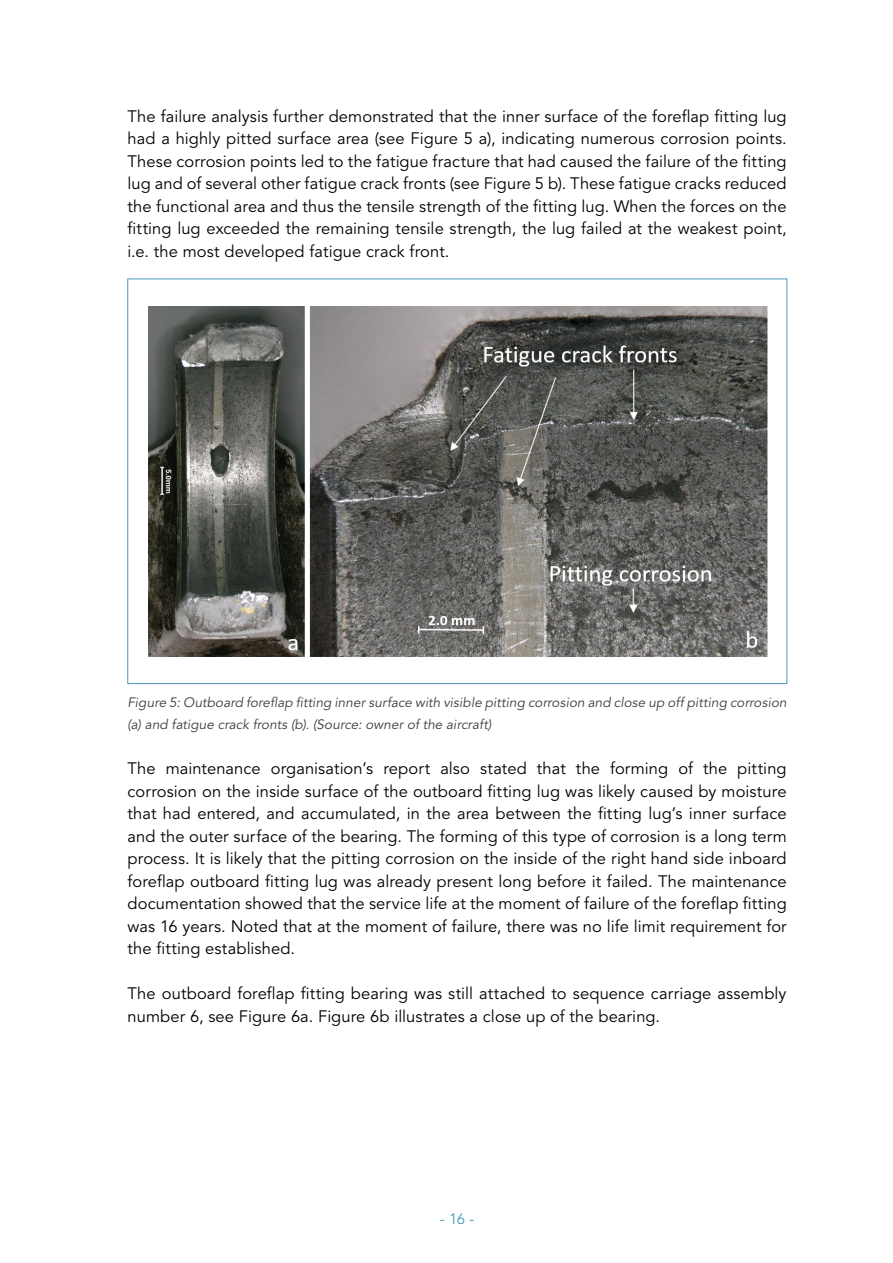
<style>
.page{position:relative;width:893px;height:1263px;background:#fff}
.page>*{position:absolute;margin:0;border:0;box-sizing:border-box;transform-origin:0 0}
.Bodytekst{font:16.5px/22.5px "Avenir LT Std";letter-spacing:.005em;color:#000;text-align:justify}
.t1{font:15px "Avenir LT Std";color:#499abb}
.Bijschrift{font:italic 13.5px/22.5px "Avenir LT Std";letter-spacing:.005em;color:#3c3c3b}
</style>
<div class="page">
<img style="left:148px;top:306px;width:620px;height:351px">
<p class="Bodytekst" style="left:128px;top:105px;width:661px">The failure analysis further demonstrated that the inner surface of the foreflap fitting lug had a highly pitted surface area (see Figure 5 a), indicating numerous corrosion points.<br>These corrosion points led to the fatigue fracture that had caused the failure of the fitting lug and of several other fatigue crack fronts (see Figure 5 b). These fatigue cracks reduced the functional area and thus the tensile strength of the fitting lug. When the forces on the fitting lug exceeded the remaining tensile strength, the lug failed at the weakest point, i.e. the most developed fatigue crack front.</p>
<p class="Bijschrift" style="left:128px;top:691px;width:661px">Figure 5: Outboard foreflap fitting inner surface with visible pitting corrosion and close up off pitting corrosion (a) and fatigue crack fronts (b). (Source: owner of the aircraft)</p>
<p class="Bodytekst" style="left:128px;top:758px;width:661px">The maintenance organisation’s report also stated that the forming of the pitting corrosion on the inside surface of the outboard fitting lug was likely caused by moisture that had entered, and accumulated, in the area between the fitting lug’s inner surface and the outer surface of the bearing. The forming of this type of corrosion is a long term process. It is likely that the pitting corrosion on the inside of the right hand side inboard foreflap outboard fitting lug was already present long before it failed. The maintenance documentation showed that the service life at the moment of failure of the foreflap fitting was 16 years. Noted that at the moment of failure, there was no life limit requirement for the fitting established.</p>
<p class="Bodytekst" style="left:128px;top:983px;width:660px">The outboard foreflap fitting bearing was still attached to sequence carriage assembly number 6, see Figure 6a. Figure 6b illustrates a close up of the bearing.</p>
<p class="t1" style="left:440px;top:1210px;width:36px">- 16 -</p>
</div>
